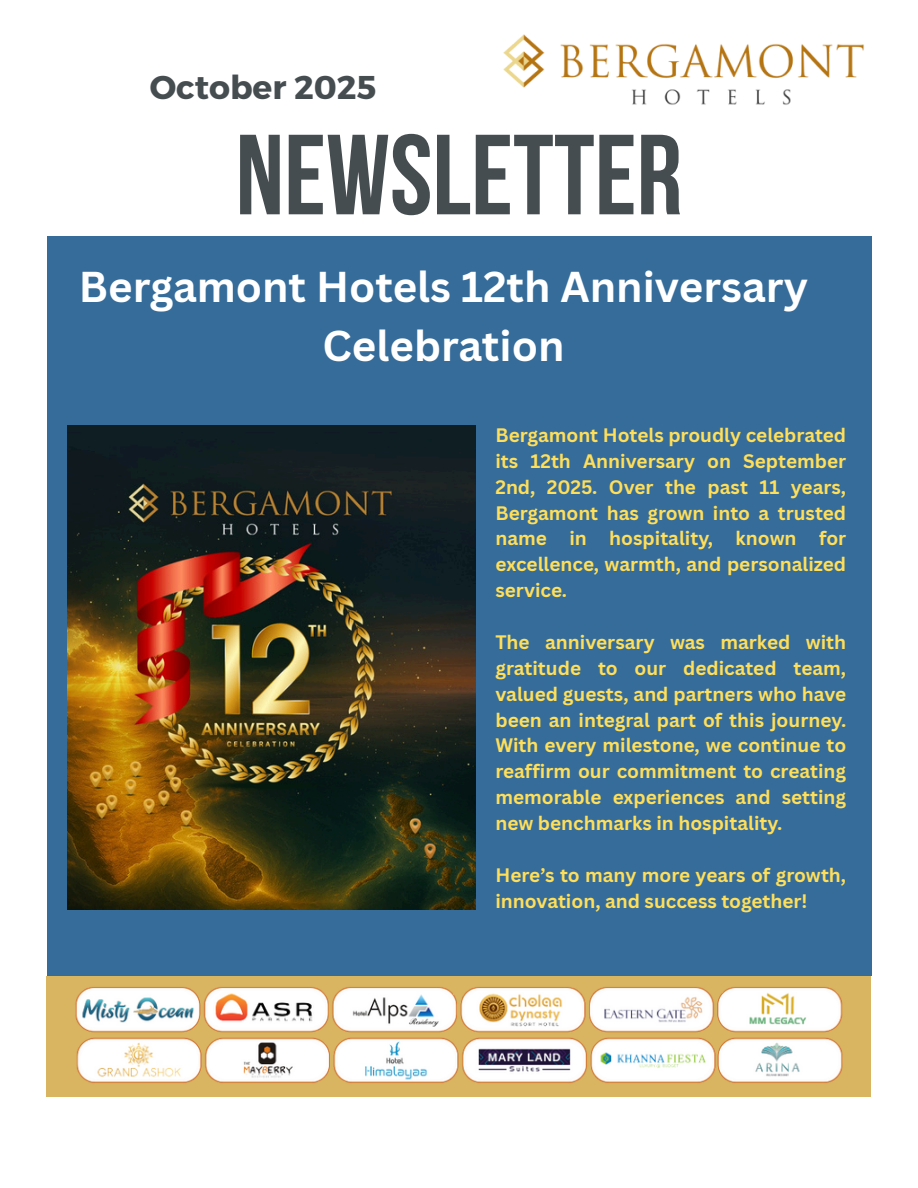
<style>
.page{position:relative;width:918px;height:1188px;background:#fff}
.page>*{position:absolute;margin:0;border:0;box-sizing:border-box;transform-origin:0 0}
.t1{font:113.7px "Bebas Neue Cyrillic";color:#464d50}
.t2{font:700 42px/58.5px "Canva Sans";color:#fff;text-align:center}
.t3{font:700 32.85px "Montserrat";color:#464d50}
.t4{font:700 19.05px/25.8px "Canva Sans";color:#ffde59;text-align:justify}
</style>
<div class="page">
<div style="left:47px;top:236px;width:824px;height:740px;background:#356c9a"></div>
<img style="left:503px;top:34px;width:361px;height:71px">
<img style="left:47px;top:976px;width:824px;height:121px">
<img style="left:67px;top:426px;width:409px;height:484px">
<p class="t3" style="left:150px;top:66px;width:228px">October 2025</p>
<p class="t1" style="left:236px;top:129px;width:448px">NEWSLETTER</p>
<p class="t2" style="left:79px;top:257px;width:731px">Bergamont Hotels 12th Anniversary<br>Celebration</p>
<p class="t4" style="left:495px;top:422px;width:352px">Bergamont Hotels proudly celebrated its 12th Anniversary on September 2nd, 2025. Over the past 11 years, Bergamont has grown into a trusted name in hospitality, known for excellence, warmth, and personalized service.</p>
<h2 class="t4" style="left:495px;top:629px;width:352px">The anniversary was marked with gratitude to our dedicated team, valued guests, and partners who have been an integral part of this journey.<br>With every milestone, we continue to reaffirm our commitment to creating memorable experiences and setting new benchmarks in hospitality.</h2>
<p class="t4" style="left:495px;top:861px;width:352px">Here’s to many more years of growth, innovation, and success together!</p>
</div>
